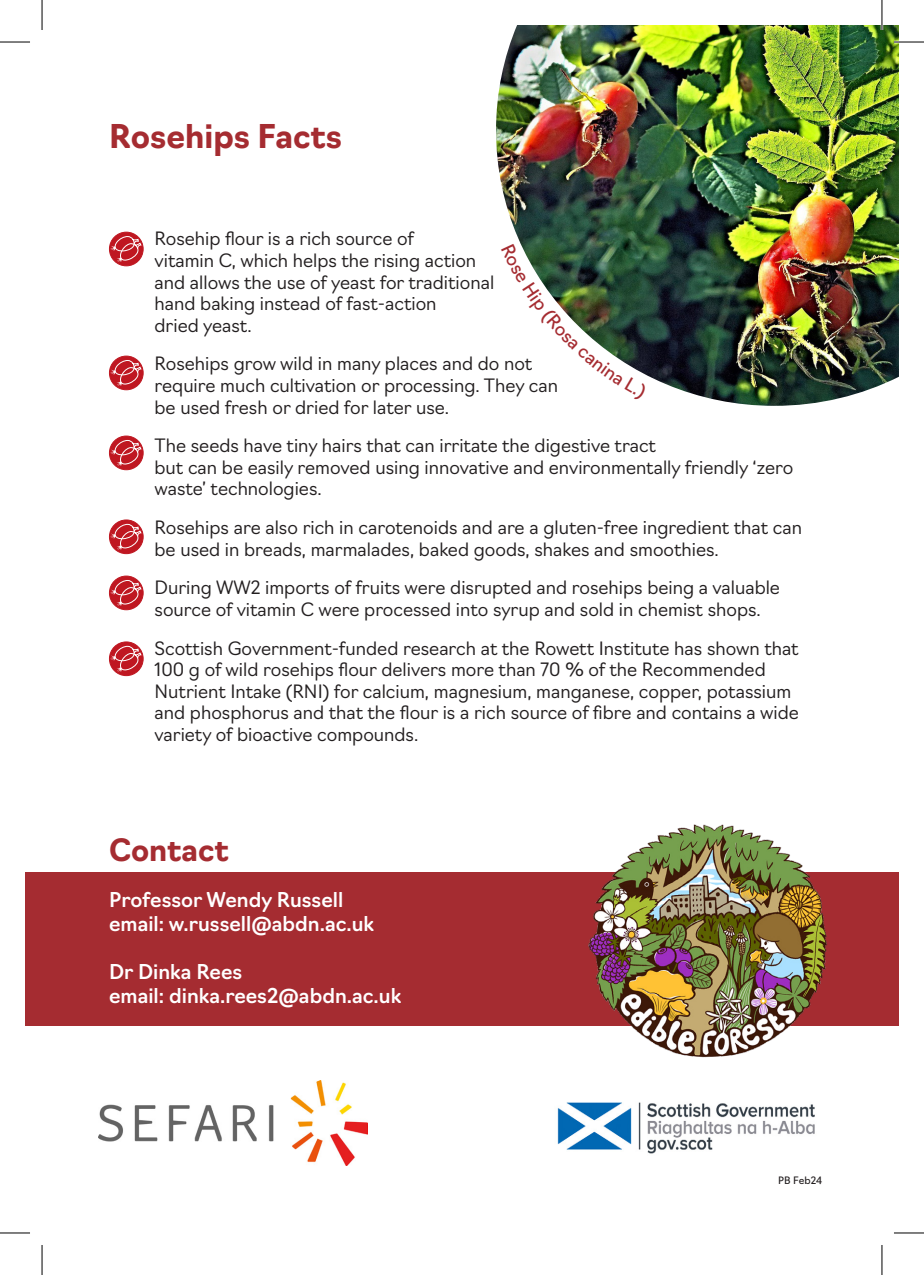
<style>
.page{position:relative;width:924px;height:1275px;background:#fff}
.page>*{position:absolute;margin:0;border:0;box-sizing:border-box;transform-origin:0 0}
.t1{font:700 32px "Navigo";color:#a52c31}
.t2{font:700 30px "Navigo";color:#a52c31}
.t3{font:500 20px "Navigo";color:#fff}
.t4{font:300 18px/21.6px "Navigo";color:#231f20}
.Bulleted_list{font:10px "Navigo";color:#231f20}
</style>
<div class="page">
<div style="left:25px;top:873px;width:873px;height:153px;background:#a52c31"></div>
<img style="left:585px;top:824px;width:246px;height:234px">
<img style="left:496px;top:25px;width:402px;height:381px">
<div style="left:109px;top:232px;width:34px;height:34px;background:#bf1721;border-radius:50%"></div>
<div style="left:109px;top:232px;width:34px;height:34px;border:1px solid #bf1721;border-radius:50%"></div>
<svg style="left:110px;top:236px;width:31px;height:26px"></svg>
<div style="left:109px;top:356px;width:34px;height:34px;background:#bf1721;border-radius:50%"></div>
<div style="left:109px;top:356px;width:34px;height:34px;border:1px solid #bf1721;border-radius:50%"></div>
<svg style="left:110px;top:360px;width:31px;height:26px"></svg>
<div style="left:109px;top:436px;width:34px;height:34px;background:#bf1721;border-radius:50%"></div>
<div style="left:109px;top:436px;width:34px;height:34px;border:1px solid #bf1721;border-radius:50%"></div>
<svg style="left:110px;top:440px;width:31px;height:26px"></svg>
<div style="left:109px;top:520px;width:34px;height:33px;background:#bf1721;border-radius:50%"></div>
<div style="left:109px;top:519px;width:34px;height:35px;border:1px solid #bf1721;border-radius:50%"></div>
<svg style="left:110px;top:524px;width:31px;height:26px"></svg>
<div style="left:109px;top:576px;width:34px;height:34px;background:#bf1721;border-radius:50%"></div>
<div style="left:109px;top:576px;width:34px;height:34px;border:1px solid #bf1721;border-radius:50%"></div>
<svg style="left:110px;top:580px;width:31px;height:26px"></svg>
<div style="left:109px;top:642px;width:34px;height:33px;background:#bf1721;border-radius:50%"></div>
<div style="left:109px;top:641px;width:34px;height:35px;border:1px solid #bf1721;border-radius:50%"></div>
<svg style="left:110px;top:645px;width:31px;height:27px"></svg>
<img style="left:99px;top:1080px;width:269px;height:85px">
<img style="left:557px;top:1102px;width:258px;height:52px">
<hr style="left:893px;top:41px;width:30px;height:2px;background:#fff">
<hr style="left:880px;top:0;width:2px;height:30px;background:#fff">
<hr style="left:0;top:42px;width:30px;height:1px;background:#000">
<hr style="left:893px;top:42px;width:30px;height:1px;background:#000">
<hr style="left:0;top:1232px;width:30px;height:1px;background:#000">
<hr style="left:893px;top:1232px;width:30px;height:1px;background:#000">
<hr style="left:42px;top:0;width:1px;height:30px;background:#000">
<hr style="left:42px;top:1245px;width:1px;height:30px;background:#000">
<hr style="left:881px;top:0;width:1px;height:30px;background:#000">
<hr style="left:881px;top:1245px;width:1px;height:30px;background:#000">
<svg style="left:501px;top:243px;width:146px;height:159px"></svg>
<h2 class="t1" style="left:109px;top:111px;width:234px">Rosehips Facts</h2>
<p class="t4" style="left:154px;top:226px;width:341px">Rosehip flour is a rich source of<br>vitamin C, which helps the rising action and allows the use of yeast for traditional hand baking instead of fast-action<br>dried yeast.</p>
<p class="t4" style="left:154px;top:351px;width:405px">Rosehips grow wild in many places and do not require much cultivation or processing. They can be used fresh or dried for later use.</p>
<p class="t4" style="left:154px;top:433px;width:640px">The seeds have tiny hairs that can irritate the digestive tract<br>but can be easily removed using innovative and environmentally friendly ‘zero waste’ technologies.</p>
<p class="t4" style="left:154px;top:515px;width:648px">Rosehips are also rich in carotenoids and are a gluten-free ingredient that can be used in breads, marmalades, baked goods, shakes and smoothies.</p>
<p class="t4" style="left:154px;top:575px;width:626px">During WW2 imports of fruits were disrupted and rosehips being a valuable source of vitamin C were processed into syrup and sold in chemist shops.</p>
<p class="t4" style="left:154px;top:635px;width:645px">Scottish Government-funded research at the Rowett Institute has shown that 100 g of wild rosehips flour delivers more than 70 % of the Recommended Nutrient Intake (RNI) for calcium, magnesium, manganese, copper, potassium and phosphorus and that the flour is a rich source of fibre and contains a wide variety of bioactive compounds.</p>
<h2 class="t2" style="left:109px;top:826px;width:121px">Contact</h2>
<p class="t3" style="left:109px;top:884px;width:235px">Professor Wendy Russell</p>
<p class="t3" style="left:109px;top:908px;width:266px">email: w.russell@abdn.ac.uk</p>
<p class="t3" style="left:109px;top:956px;width:135px">Dr Dinka Rees</p>
<p class="t3" style="left:109px;top:980px;width:293px">email: dinka.rees2@abdn.ac.uk</p>
<p class="Bulleted_list" style="left:778px;top:1172px;width:46px">PB Feb24</p>
</div>
